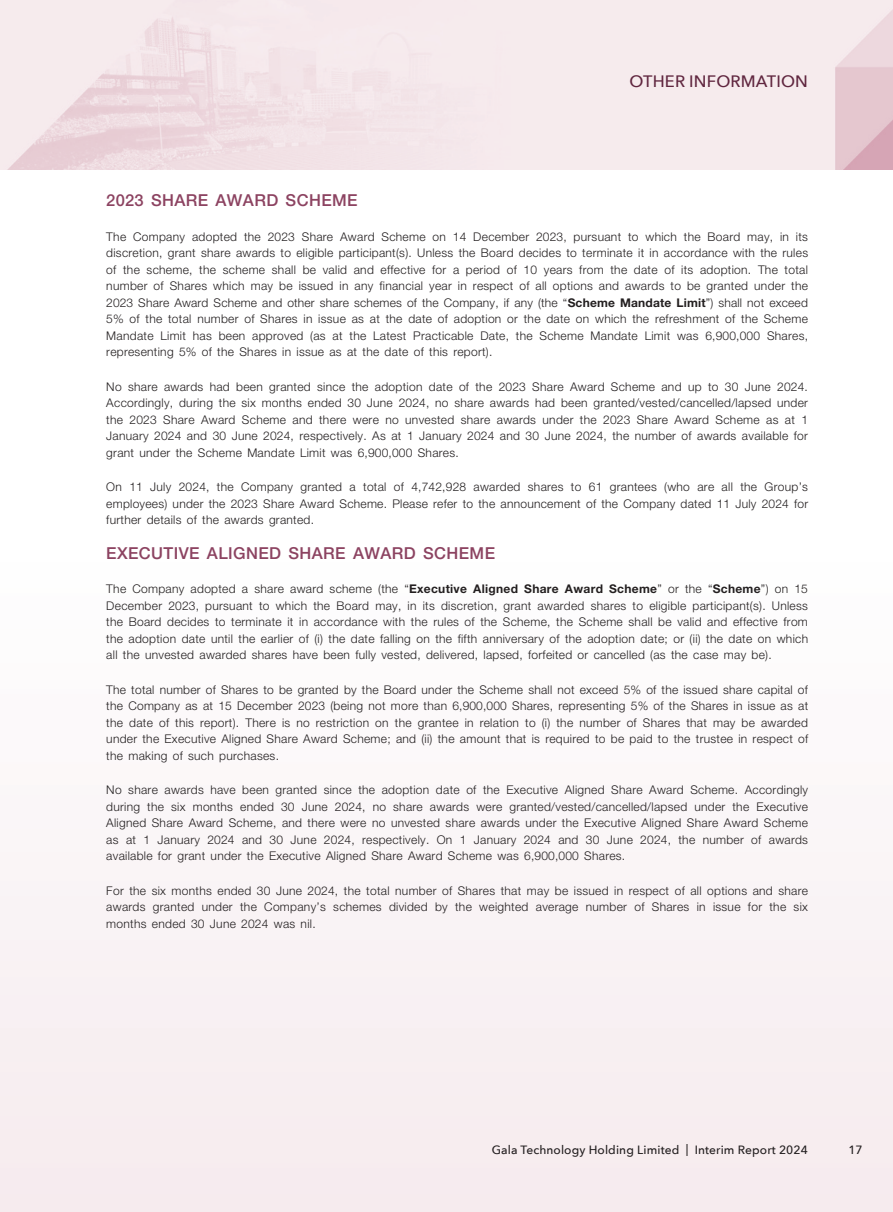
<style>
.page{position:relative;width:893px;height:1212px;background:#fff}
.page>*{position:absolute;margin:0;border:0;box-sizing:border-box;transform-origin:0 0}
._03_H1{font:500 16.5px "Helvetica Neue LT Std";letter-spacing:.025em;color:#8c4361}
.t1{font:500 16.5px "Avenir Next";letter-spacing:.01em;color:#60263f}
._01_Body_Text{font:300 12px/16.5px "Helvetica Neue LT Std";letter-spacing:.025em;color:#231f20;text-align:justify}
.t2{font:500 12px "Avenir Next";letter-spacing:.01em;color:#231f20}
.s1{font-weight:700}
</style>
<div class="page">
<div style="left:0;top:468px;width:893px;height:744px;background:#faf6f7"></div>
<img style="left:0;top:0;width:893px;height:169px">
<h1 class="t1" style="left:629px;top:67px;width:180px">OTHER INFORMATION</h1>
<p class="_03_H1" style="left:106px;top:190px;width:253px">2023 SHARE AWARD SCHEME</p>
<p class="_01_Body_Text" style="left:106px;top:228px;width:703px">The Company adopted the 2023 Share Award Scheme on 14 December 2023, pursuant to which the Board may, in its discretion, grant share awards to eligible participant(s). Unless the Board decides to terminate it in accordance with the rules of the scheme, the scheme shall be valid and effective for a period of 10 years from the date of its adoption. The total number of Shares which may be issued in any financial year in respect of all options and awards to be granted under the 2023 Share Award Scheme and other share schemes of the Company, if any (the “<span class="s1">Scheme Mandate Limit</span>”) shall not exceed 5% of the total number of Shares in issue as at the date of adoption or the date on which the refreshment of the Scheme Mandate Limit has been approved (as at the Latest Practicable Date, the Scheme Mandate Limit was 6,900,000 Shares, representing 5% of the Shares in issue as at the date of this report).</p>
<p class="_01_Body_Text" style="left:106px;top:378px;width:703px">No share awards had been granted since the adoption date of the 2023 Share Award Scheme and up to 30 June 2024.<br>Accordingly, during the six months ended 30 June 2024, no share awards had been granted/vested/cancelled/lapsed under the 2023 Share Award Scheme and there were no unvested share awards under the 2023 Share Award Scheme as at 1<br>January 2024 and 30 June 2024, respectively. As at 1 January 2024 and 30 June 2024, the number of awards available for grant under the Scheme Mandate Limit was 6,900,000 Shares.</p>
<p class="_01_Body_Text" style="left:106px;top:478px;width:703px">On 11 July 2024, the Company granted a total of 4,742,928 awarded shares to 61 grantees (who are all the Group’s employees) under the 2023 Share Award Scheme. Please refer to the announcement of the Company dated 11 July 2024 for further details of the awards granted.</p>
<p class="_03_H1" style="left:106px;top:543px;width:390px">EXECUTIVE ALIGNED SHARE AWARD SCHEME</p>
<p class="_01_Body_Text" style="left:106px;top:580px;width:703px">The Company adopted a share award scheme (the “<span class="s1">Executive Aligned Share Award Scheme</span>” or the “<span class="s1">Scheme</span>”) on 15<br>December 2023, pursuant to which the Board may, in its discretion, grant awarded shares to eligible participant(s). Unless the Board decides to terminate it in accordance with the rules of the Scheme, the Scheme shall be valid and effective from the adoption date until the earlier of (i) the date falling on the fifth anniversary of the adoption date; or (ii) the date on which all the unvested awarded shares have been fully vested, delivered, lapsed, forfeited or cancelled (as the case may be).</p>
<p class="_01_Body_Text" style="left:106px;top:681px;width:703px">The total number of Shares to be granted by the Board under the Scheme shall not exceed 5% of the issued share capital of the Company as at 15 December 2023 (being not more than 6,900,000 Shares, representing 5% of the Shares in issue as at the date of this report). There is no restriction on the grantee in relation to (i) the number of Shares that may be awarded under the Executive Aligned Share Award Scheme; and (ii) the amount that is required to be paid to the trustee in respect of the making of such purchases.</p>
<p class="_01_Body_Text" style="left:106px;top:781px;width:703px">No share awards have been granted since the adoption date of the Executive Aligned Share Award Scheme. Accordingly during the six months ended 30 June 2024, no share awards were granted/vested/cancelled/lapsed under the Executive Aligned Share Award Scheme, and there were no unvested share awards under the Executive Aligned Share Award Scheme as at 1 January 2024 and 30 June 2024, respectively. On 1 January 2024 and 30 June 2024, the number of awards available for grant under the Executive Aligned Share Award Scheme was 6,900,000 Shares.</p>
<p class="_01_Body_Text" style="left:106px;top:882px;width:703px">For the six months ended 30 June 2024, the total number of Shares that may be issued in respect of all options and share awards granted under the Company’s schemes divided by the weighted average number of Shares in issue for the six months ended 30 June 2024 was nil.</p>
<p class="t2" style="left:492px;top:1140px;width:318px">Gala Technology Holding Limited | Interim Report 2024</p>
<p class="t2" style="left:848px;top:1139px;width:16px">17</p>
</div>
